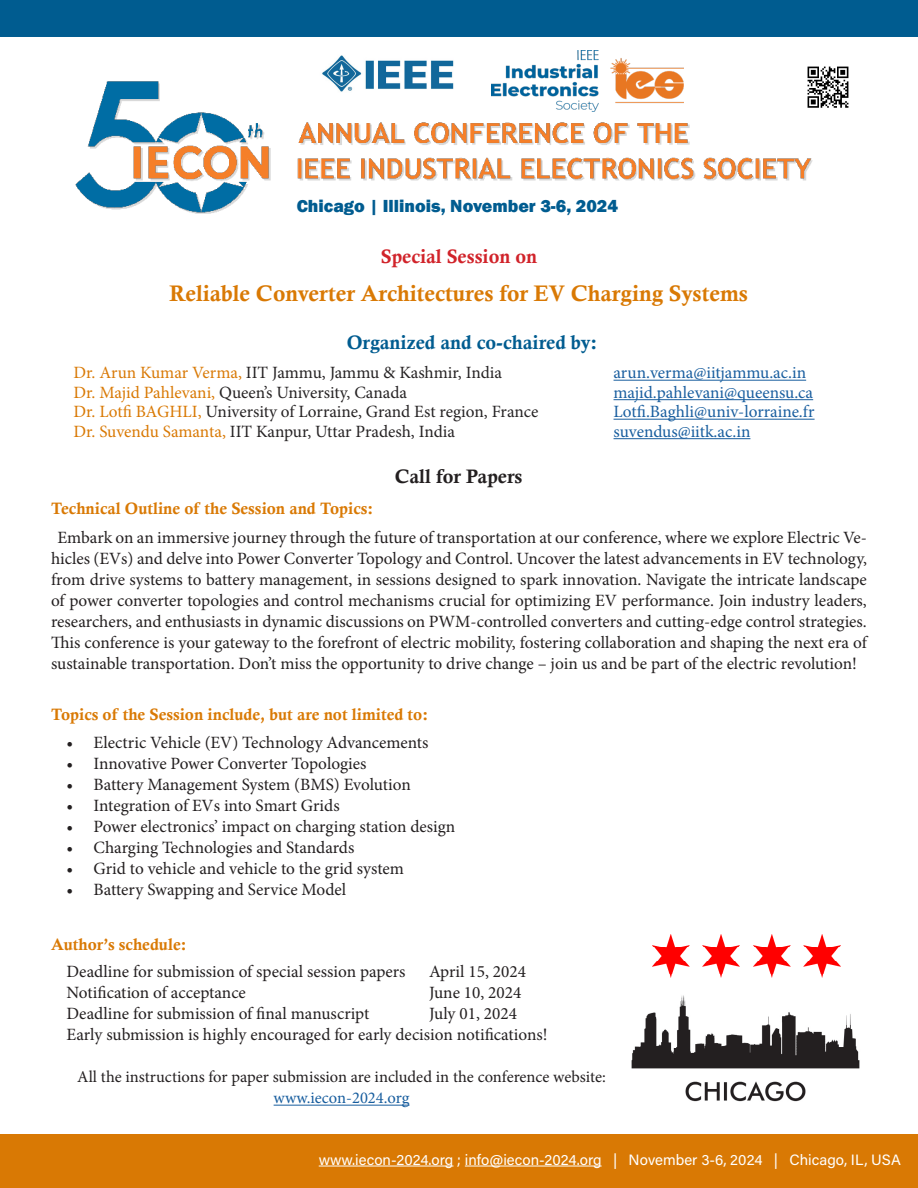
<style>
.page{position:relative;width:918px;height:1188px;background:#fff}
.page>*{position:absolute;margin:0;border:0;box-sizing:border-box;transform-origin:0 0}
.t1{font:22.5px "Calis MT Bol";color:#d97904}
.t2{font:19.5px "Calis MT Bol";color:#005c90}
.t3{font:19.5px "Calis MT Bol";color:#d1232a}
.t4{font:19.5px "Calis MT Bol";color:#231f20}
.t5{font:800 18px "Franklin Gothic";color:#005c90}
.t6{font:17.25px/21px "Minion Pro";letter-spacing:-.005em;color:#231f20;text-align:center}
.t7{font:17.25px "Minion Pro";color:#262324}
.t8{font:17.25px "Minion Pro";color:#195e9f}
.t9{font:17.25px "Minion Pro";letter-spacing:-.005em;color:#175d9e}
.t10{font:16.5px "Calis MT Bol";color:#d97904}
.t11{font:16.5px "Minion Pro";color:#231f20}
.t12{font:16.5px "Minion Pro";color:#175d9e}
.Paragraph{font:15px "Acumin Variable Concept";color:#fff}
.s1{color:#d97a07}
.s2{color:#d97904}
</style>
<div class="page">
<div style="left:1px;top:1135px;width:916px;height:52px;background:#d97904"></div>
<div style="left:0;top:1134px;width:918px;height:54px;border:2px solid #d97904"></div>
<hr style="left:319px;top:1166px;width:134px;height:1px;background:#fff">
<hr style="left:465px;top:1166px;width:137px;height:1px;background:#fff">
<img style="left:75px;top:80px;width:738px;height:134px">
<hr style="left:614px;top:380px;width:192px;height:1px;background:#175d9e">
<hr style="left:614px;top:399px;width:199px;height:1px;background:#175d9e">
<hr style="left:614px;top:419px;width:201px;height:1px;background:#175d9e">
<hr style="left:614px;top:438px;width:136px;height:1px;background:#175d9e">
<img style="left:315px;top:55px;width:146px;height:47px">
<img style="left:492px;top:51px;width:191px;height:61px">
<img style="left:802px;top:66px;width:47px;height:46px">
<div style="left:1px;top:1px;width:916px;height:35px;background:#005c90"></div>
<div style="left:0;top:0;width:918px;height:37px;border:2px solid #005c90"></div>
<hr style="left:274px;top:1105px;width:135px;height:1px;background:#175d9e">
<img style="left:631px;top:995px;width:229px;height:107px">
<img style="left:653px;top:934px;width:187px;height:44px">
<p class="t5" style="left:297px;top:194px;width:323px">Chicago | Illinois, November 3-6, 2024</p>
<p class="t3" style="left:381px;top:245px;width:158px">Special Session on</p>
<p class="t1" style="left:169px;top:281px;width:580px">Reliable Converter Architectures for EV Charging Systems</p>
<p class="t2" style="left:347px;top:331px;width:252px">Organized and co-chaired by:</p>
<p class="t7" style="left:74px;top:361px;width:430px"><span class="s1">Dr. Arun Kumar Verma,</span> IIT Jammu, Jammu &amp; Kashmir, India</p>
<p class="t8" style="left:614px;top:361px;width:194px">arun.verma@iitjammu.ac.in</p>
<p class="t7" style="left:74px;top:381px;width:335px"><span class="s2">Dr. Majid Pahlevani,</span> Queen’s University, Canada</p>
<p class="t8" style="left:614px;top:381px;width:201px">majid.pahlevani@queensu.ca</p>
<p class="t7" style="left:74px;top:400px;width:466px"><span class="s2">Dr. Lotfi BAGHLI,</span> University of Lorraine, Grand Est region, France</p>
<p class="t8" style="left:614px;top:400px;width:203px">Lotfi.Baghli@univ-lorraine.fr</p>
<p class="t7" style="left:74px;top:420px;width:383px"><span class="s2">Dr. Suvendu Samanta,</span> IIT Kanpur, Uttar Pradesh, India</p>
<p class="t9" style="left:614px;top:420px;width:138px">suvendus@iitk.ac.in</p>
<p class="t4" style="left:395px;top:465px;width:129px">Call for Papers</p>
<p class="t10" style="left:51px;top:499px;width:324px">Technical Outline of the Session and Topics:</p>
<p class="t6" style="left:51px;top:527px;width:817px">Embark on an immersive journey through the future of transportation at our conference, where we explore Electric Ve&shy;hicles (EVs) and delve into Power Converter Topology and Control. Uncover the latest advancements in EV technology, from drive systems to battery management, in sessions designed to spark innovation. Navigate the intricate landscape of power converter topologies and control mechanisms crucial for optimizing EV performance. Join industry leaders, researchers, and enthusiasts in dynamic discussions on PWM-controlled converters and cutting-edge control strategies.<br>This conference is your gateway to the forefront of electric mobility, fostering collaboration and shaping the next era of sustainable transportation. Don’t miss the opportunity to drive change – join us and be part of the electric revolution!</p>
<p class="t10" style="left:51px;top:705px;width:379px">Topics of the Session include, but are not limited to:</p>
<p class="t6" style="left:67px;top:732px;width:364px">• Electric Vehicle (EV) Technology Advancements</p>
<p class="t6" style="left:67px;top:753px;width:302px">• Innovative Power Converter Topologies</p>
<p class="t6" style="left:67px;top:774px;width:346px">• Battery Management System (BMS) Evolution</p>
<p class="t6" style="left:67px;top:795px;width:275px">• Integration of EVs into Smart Grids</p>
<p class="t6" style="left:67px;top:816px;width:390px">• Power electronics’ impact on charging station design</p>
<p class="t6" style="left:67px;top:837px;width:289px">• Charging Technologies and Standards</p>
<p class="t6" style="left:67px;top:858px;width:339px">• Grid to vehicle and vehicle to the grid system</p>
<p class="t6" style="left:67px;top:879px;width:281px">• Battery Swapping and Service Model</p>
<p class="t10" style="left:51px;top:935px;width:137px">Author’s schedule:</p>
<p class="t6" style="left:67px;top:961px;width:341px">Deadline for submission of special session papers</p>
<p class="t6" style="left:429px;top:961px;width:99px">April 15, 2024</p>
<p class="t6" style="left:67px;top:982px;width:181px">Notification of acceptance</p>
<p class="t6" style="left:429px;top:982px;width:94px">June 10, 2024</p>
<p class="t6" style="left:67px;top:1003px;width:304px">Deadline for submission of final manuscript</p>
<p class="t6" style="left:429px;top:1003px;width:89px">July 01, 2024</p>
<p class="t6" style="left:67px;top:1024px;width:482px">Early submission is highly encouraged for early decision notifications!</p>
<p class="t11" style="left:77px;top:1066px;width:530px">All the instructions for paper submission are included in the conference website:</p>
<p class="t12" style="left:274px;top:1087px;width:137px">www.iecon-2024.org</p>
<p class="Paragraph" style="left:319px;top:1149px;width:584px">www.iecon-2024.org ; info@iecon-2024.org | November 3-6, 2024 | Chicago, IL, USA</p>
</div>
